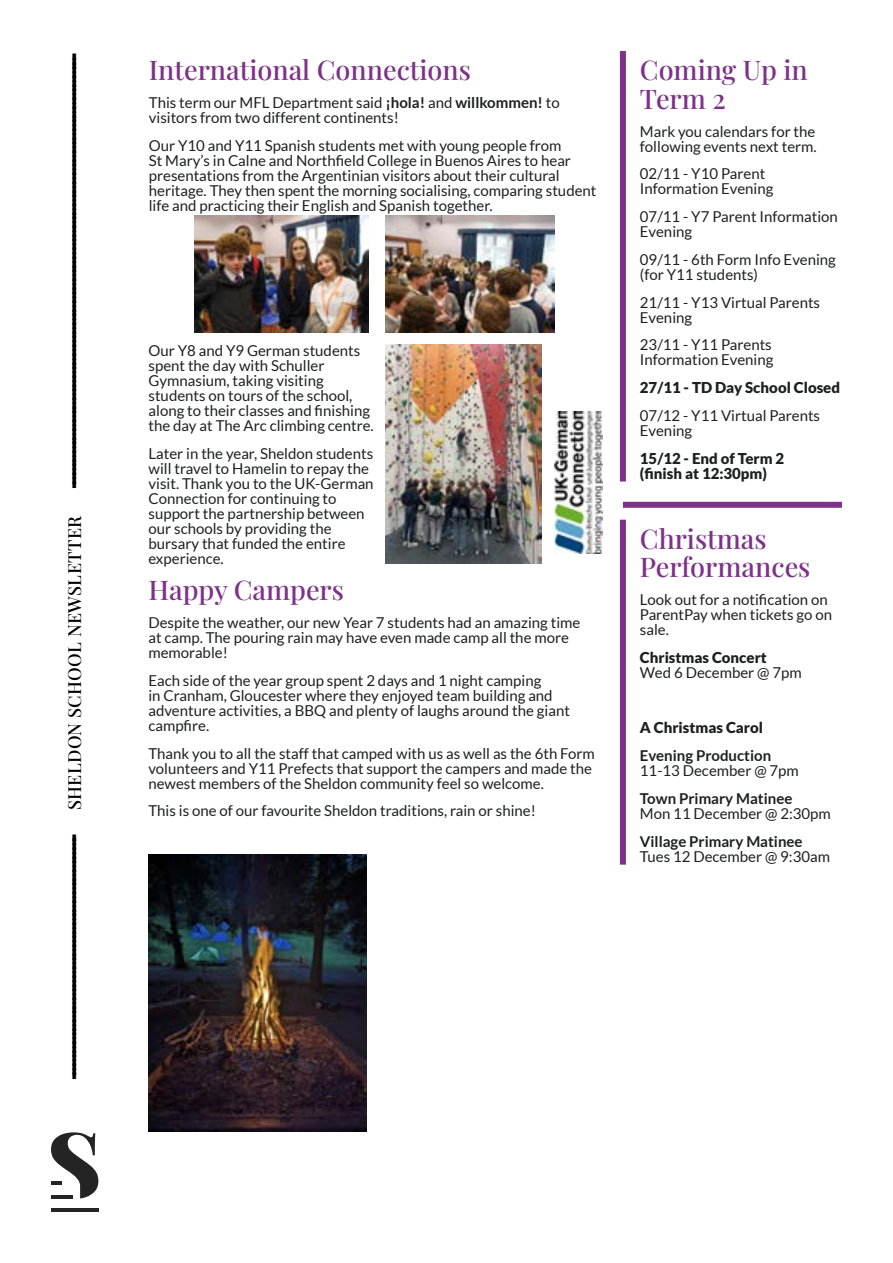
<style>
.page{position:relative;width:893px;height:1263px;background:#fff}
.page>*{position:absolute;margin:0;border:0;box-sizing:border-box;transform-origin:0 0}
.t1{font:36px "Playfair Display";color:#000;scale:.5 1}
.t2{font:27px/28.5px "Playfair Display";color:#7d3189}
.t3{font:15px/15px "Lato";color:#1e1f1f}
.t4{font:900 15px/15px "Lato";color:#1e1f1f}
.t5{font:700 15px "Lato";color:#1e1f1f}
.s1{font-size:18px}
.s2{font-weight:700}
</style>
<div class="page">
<svg style="left:51px;top:1132px;width:47px;height:66px"></svg>
<hr style="left:51px;top:1208px;width:47px;height:4px;background:#242424">
<hr style="left:51px;top:1195px;width:21px;height:3px;background:#242424">
<hr style="left:51px;top:1181px;width:11px;height:4px;background:#242424">
<div style="left:620px;top:51px;width:6px;height:430px;background:#7d3189"></div>
<div style="left:620px;top:520px;width:6px;height:345px;background:#7d3189"></div>
<div style="left:623px;top:502px;width:219px;height:6px;background:#7d3189"></div>
<img style="left:386px;top:344px;width:156px;height:219px">
<img style="left:555px;top:411px;width:47px;height:142px">
<img style="left:386px;top:216px;width:169px;height:117px">
<img style="left:194px;top:215px;width:174px;height:118px">
<img style="left:148px;top:855px;width:218px;height:277px">
<h1 class="t1" style="left:43px;top:1080px;width:2056px;rotate:-90deg">------------------------------------------------------- <span class="s1">S H E L D O N S C H O O L N E W S L E T T E R</span> --------------------------------------------------------------------------------------------------</h1>
<h2 class="t2" style="left:149px;top:54px;width:324px">International Connections</h2>
<p class="t3" style="left:149px;top:95px;width:412px">This term our MFL Department said <span class="s2">¡hola!</span> and <span class="s2">willkommen!</span> to visitors from two different continents!</p>
<p class="t3" style="left:149px;top:138px;width:449px">Our Y10 and Y11 Spanish students met with young people from<br>St Mary’s in Calne and Northfield College in Buenos Aires to hear presentations from the Argentinian visitors about their cultural heritage. They then spent the morning socialising, comparing student life and practicing their English and Spanish together.</p>
<p class="t3" style="left:149px;top:343px;width:227px">Our Y8 and Y9 German students spent the day with Schuller<br>Gymnasium, taking visiting students on tours of the school, along to their classes and finishing the day at The Arc climbing centre.</p>
<p class="t3" style="left:149px;top:446px;width:227px">Later in the year, Sheldon students will travel to Hamelin to repay the visit. Thank you to the UK-German<br>Connection for continuing to support the partnership between our schools by providing the bursary that funded the entire experience.</p>
<h2 class="t2" style="left:148px;top:574px;width:197px">Happy Campers</h2>
<p class="t3" style="left:148px;top:615px;width:434px">Despite the weather, our new Year 7 students had an amazing time at camp. The pouring rain may have even made camp all the more memorable!</p>
<p class="t3" style="left:148px;top:673px;width:423px">Each side of the year group spent 2 days and 1 night camping<br>in Cranham, Gloucester where they enjoyed team building and adventure activities, a BBQ and plenty of laughs around the giant campfire.</p>
<p class="t3" style="left:148px;top:746px;width:448px">Thank you to all the staff that camped with us as well as the 6th Form volunteers and Y11 Prefects that support the campers and made the newest members of the Sheldon community feel so welcome.</p>
<p class="t3" style="left:148px;top:803px;width:389px">This is one of our favourite Sheldon traditions, rain or shine!</p>
<h2 class="t2" style="left:640px;top:54px;width:169px">Coming Up in<br>Term 2</h2>
<p class="t3" style="left:640px;top:123px;width:178px">Mark you calendars for the following events next term.</p>
<p class="t3" style="left:640px;top:166px;width:135px">02/11 - Y10 Parent<br>Information Evening</p>
<p class="t3" style="left:640px;top:209px;width:199px">07/11 - Y7 Parent Information<br>Evening</p>
<p class="t3" style="left:640px;top:252px;width:197px">09/11 - 6th Form Info Evening (for Y11 students)</p>
<p class="t3" style="left:640px;top:294px;width:182px">21/11 - Y13 Virtual Parents<br>Evening</p>
<p class="t3" style="left:640px;top:337px;width:135px">23/11 - Y11 Parents<br>Information Evening</p>
<p class="t4" style="left:640px;top:380px;width:202px">27/11 - TD Day School Closed</p>
<p class="t3" style="left:640px;top:408px;width:182px">07/12 - Y11 Virtual Parents<br>Evening</p>
<p class="t4" style="left:640px;top:450px;width:146px">15/12 - End of Term 2 (finish at 12:30pm)</p>
<h2 class="t2" style="left:640px;top:522px;width:172px">Christmas<br>Performances</h2>
<p class="t3" style="left:640px;top:592px;width:194px">Look out for a notification on<br>ParentPay when tickets go on sale.</p>
<p class="t4" style="left:640px;top:650px;width:129px">Christmas Concert</p>
<p class="t3" style="left:640px;top:665px;width:163px">Wed 6 December @ 7pm</p>
<p class="t4" style="left:640px;top:720px;width:125px">A Christmas Carol</p>
<p class="t5" style="left:640px;top:747px;width:133px">Evening Production</p>
<p class="t3" style="left:640px;top:763px;width:160px">11-13 December @ 7pm</p>
<p class="t5" style="left:640px;top:790px;width:154px">Town Primary Matinee</p>
<p class="t3" style="left:640px;top:806px;width:192px">Mon 11 December @ 2:30pm</p>
<p class="t5" style="left:640px;top:833px;width:164px">Village Primary Matinee</p>
<p class="t3" style="left:640px;top:849px;width:192px">Tues 12 December @ 9:30am</p>
</div>
